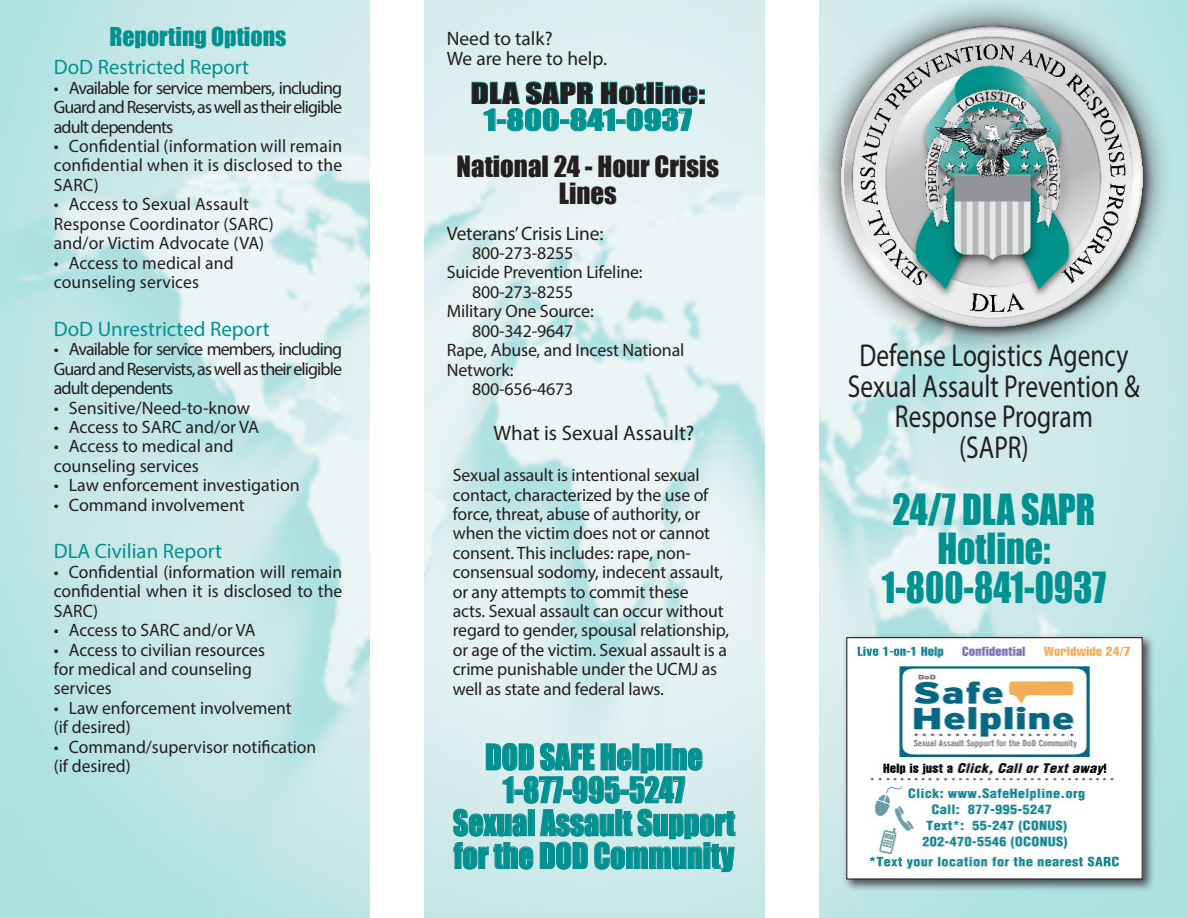
<style>
.page{position:relative;width:1188px;height:918px;background:#fff}
.page>*{position:absolute;margin:0;border:0;box-sizing:border-box;transform-origin:0 0}
.t1{font:39.45px "Impact";color:#009290;scale:.91 1}
.t2{font:32.85px/32.8px "Impact";color:#009290;scale:.91 1}
.t3{font:31.8px "Myriad Pro";color:#231f20;scale:.8 1}
.t4{font:26.85px/26.8px "Impact";color:#231f20;text-align:center}
.t5{font:26.85px "Impact";color:#231f20;scale:1.21 1}
.t6{font:26.85px "Impact";letter-spacing:.01em;color:#009290;scale:1.21 1}
.t7{font:23.85px "Impact";color:#009290}
.t8{font:20.85px "Myriad Pro";color:#009290}
.t9{font:20.85px "Myriad Pro";color:#231f20}
.t10{font:19.5px "Myriad Pro";letter-spacing:-.01em;color:#231f20}
.t11{font:18px/19.5px "Myriad Pro";letter-spacing:-.01em;color:#231f20;text-align:justify}
.t12{font:18px "Myriad Pro";letter-spacing:.01em;color:#231f20}
</style>
<div class="page">
<img style="left:0;top:0;width:1188px;height:918px">
<div style="left:370px;top:0;width:54px;height:918px;background:#fff"></div>
<div style="left:765px;top:0;width:54px;height:918px;background:#fff"></div>
<div style="left:811px;top:0;width:363px;height:358px;background:#231f20;opacity:.92"></div>
<img style="left:842px;top:26px;width:305px;height:302px">
<div style="left:842px;top:633px;width:313px;height:259px;background:#231f20;opacity:.75"></div>
<img style="left:848px;top:639px;width:293px;height:239px">
<div style="left:846px;top:637px;width:297px;height:243px;border:1px solid #231f20"></div>
<svg style="left:471px;top:81px;width:233px;height:51px;background:#b4dddd"></svg>
<svg style="left:453px;top:743px;width:283px;height:129px;background:#b3d9db"></svg>
<p class="t7" style="left:110px;top:18px;width:178px">Reporting Options</p>
<p class="t8" style="left:54px;top:54px;width:197px">DoD Restricted Report</p>
<p class="t11" style="left:54px;top:78px;width:290px">• Available for service members, including Guard and Reservists, as well as their eligible adult dependents</p>
<p class="t11" style="left:54px;top:136px;width:290px">• Confidential (information will remain confidential when it is disclosed to the SARC)</p>
<p class="t12" style="left:54px;top:193px;width:197px">• Access to Sexual Assault</p>
<p class="t12" style="left:54px;top:213px;width:222px">Response Coordinator (SARC)</p>
<p class="t12" style="left:54px;top:232px;width:212px">and/or Victim Advocate (VA)</p>
<p class="t12" style="left:54px;top:251px;width:181px">• Access to medical and</p>
<p class="t12" style="left:54px;top:271px;width:147px">counseling services</p>
<p class="t8" style="left:54px;top:316px;width:217px">DoD Unrestricted Report</p>
<p class="t11" style="left:54px;top:339px;width:290px">• Available for service members, including Guard and Reservists, as well as their eligible adult dependents</p>
<p class="t11" style="left:54px;top:397px;width:198px">• Sensitive/Need-to-know</p>
<p class="t11" style="left:54px;top:417px;width:207px">• Access to SARC and/or VA</p>
<p class="t11" style="left:54px;top:436px;width:181px">• Access to medical and</p>
<p class="t11" style="left:54px;top:456px;width:147px">counseling services</p>
<p class="t11" style="left:54px;top:475px;width:248px">• Law enforcement investigation</p>
<p class="t11" style="left:54px;top:495px;width:193px">• Command involvement</p>
<p class="t8" style="left:54px;top:539px;width:170px">DLA Civilian Report</p>
<p class="t11" style="left:54px;top:562px;width:290px">• Confidential (information will remain confidential when it is disclosed to the SARC)</p>
<p class="t11" style="left:54px;top:620px;width:203px">• Access to SARC and/or VA</p>
<p class="t11" style="left:54px;top:640px;width:213px">• Access to civilian resources</p>
<p class="t11" style="left:54px;top:659px;width:200px">for medical and counseling</p>
<p class="t11" style="left:54px;top:678px;width:60px">services</p>
<p class="t11" style="left:54px;top:698px;width:239px">• Law enforcement involvement</p>
<p class="t11" style="left:54px;top:717px;width:79px">(if desired)</p>
<p class="t11" style="left:54px;top:737px;width:264px">• Command/supervisor notification</p>
<p class="t11" style="left:54px;top:756px;width:79px">(if desired)</p>
<p class="t10" style="left:447px;top:27px;width:107px">Need to talk?</p>
<p class="t10" style="left:447px;top:46px;width:162px">We are here to help.</p>
<p class="t5" style="left:471px;top:72px;width:195px">DLA SAPR Hotline:</p>
<p class="t6" style="left:484px;top:99px;width:173px">1-800-841-0937</p>
<p class="t4" style="left:457px;top:152px;width:264px">National 24 - Hour Crisis<br>Lines</p>
<p class="t10" style="left:447px;top:221px;width:158px">Veterans’ Crisis Line:</p>
<p class="t11" style="left:472px;top:243px;width:103px">800-273-8255</p>
<p class="t11" style="left:447px;top:262px;width:197px">Suicide Prevention Lifeline:</p>
<p class="t11" style="left:472px;top:282px;width:103px">800-273-8255</p>
<p class="t11" style="left:447px;top:301px;width:149px">Military One Source:</p>
<p class="t11" style="left:472px;top:321px;width:103px">800-342-9647</p>
<p class="t11" style="left:447px;top:340px;width:239px">Rape, Abuse, and Incest National<br>Network:</p>
<p class="t11" style="left:472px;top:379px;width:103px">800-656-4673</p>
<p class="t9" style="left:494px;top:420px;width:202px">What is Sexual Assault?</p>
<p class="t11" style="left:453px;top:465px;width:278px;text-align:left">Sexual assault is intentional sexual contact, characterized by the use of force, threat, abuse of authority, or when the victim does not or cannot consent. This includes: rape, non&shy;consensual sodomy, indecent assault, or any attempts to commit these<br>acts. Sexual assault can occur without regard to gender, spousal relationship, or age of the victim. Sexual assault is a crime punishable under the UCMJ as well as state and federal laws.</p>
<p class="t2" style="left:485px;top:740px;width:241px">DOD SAFE Helpline</p>
<p class="t2" style="left:503px;top:773px;width:202px">1-877-995-5247</p>
<p class="t2" style="left:453px;top:805px;width:311px">Sexual Assault Support for the DOD Community</p>
<p class="t3" style="left:860px;top:336px;width:337px">Defense Logistics Agency</p>
<p class="t3" style="left:848px;top:366px;width:367px">Sexual Assault Prevention &amp;</p>
<p class="t3" style="left:895px;top:397px;width:249px">Response Program</p>
<p class="t3" style="left:959px;top:427px;width:89px">(SAPR)</p>
<p class="t1" style="left:893px;top:479px;width:224px">24/7 DLA SAPR</p>
<p class="t1" style="left:937px;top:518px;width:126px">Hotline:</p>
<p class="t1" style="left:882px;top:556px;width:248px">1-800-841-0937</p>
</div>
